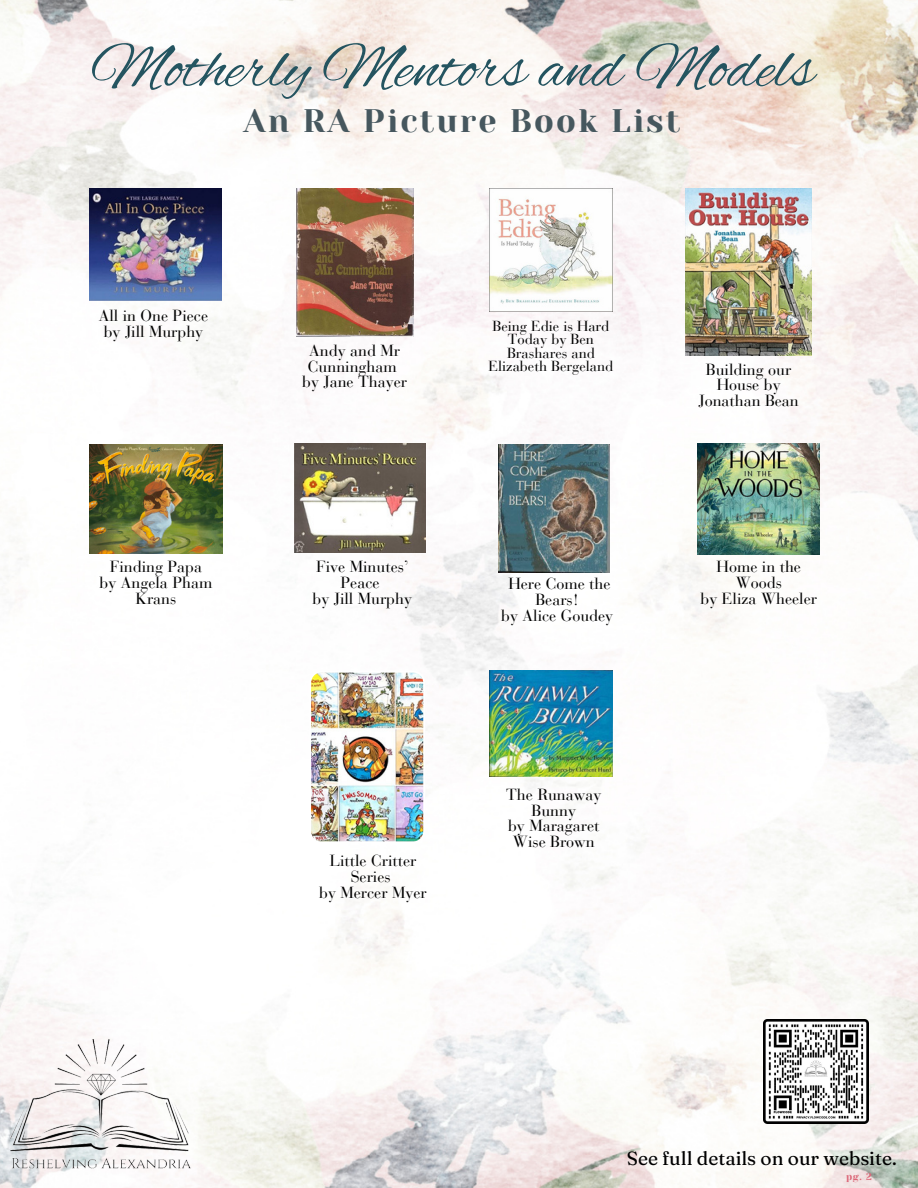
<style>
.page{position:relative;width:918px;height:1188px;background:#fff}
.page>*{position:absolute;margin:0;border:0;box-sizing:border-box;transform-origin:0 0}
.t1{font:65.1px "Alex Brush";color:#245460}
.t2{font:32.4px "Yeseva One";letter-spacing:.065em;color:#46575e}
.t3{font:19.05px "Fraunces 9 pt";color:#000}
.t4{font:16.05px/15.8px "Bauer Bodoni Pro";color:#000;text-align:center}
.t5{font:14.55px/13.5px "Bauer Bodoni Pro";color:#000;text-align:center}
.t6{font:9.9px "Yeseva One";color:#dc6778}
</style>
<div class="page">
<img style="left:0;top:0;width:918px;height:1188px">
<img style="left:0;top:1012px;width:201px;height:176px">
<img style="left:490px;top:189px;width:123px;height:122px">
<img style="left:309px;top:670px;width:116px;height:174px">
<img style="left:490px;top:670px;width:123px;height:106px">
<img style="left:686px;top:189px;width:126px;height:166px">
<img style="left:296px;top:189px;width:117px;height:147px">
<img style="left:764px;top:1019px;width:104px;height:105px">
<img style="left:697px;top:443px;width:123px;height:112px">
<img style="left:498px;top:445px;width:111px;height:128px">
<img style="left:90px;top:445px;width:132px;height:109px">
<img style="left:294px;top:444px;width:132px;height:109px">
<img style="left:90px;top:189px;width:131px;height:111px">
<p class="t1" style="left:91px;top:32px;width:725px">Motherly Mentors and Models</p>
<p class="t2" style="left:244px;top:103px;width:439px">An RA Picture Book List</p>
<p class="t4" style="left:99px;top:310px;width:111px">All in One Piece by Jill Murphy</p>
<p class="t4" style="left:110px;top:561px;width:94px">Finding Papa</p>
<p class="t4" style="left:99px;top:576px;width:114px">by Angela Pham<br>Krans</p>
<p class="t4" style="left:308px;top:344px;width:94px;text-align:left">Andy and Mr<br>Cunningham</p>
<p class="t4" style="left:302px;top:376px;width:106px">by Jane Thayer</p>
<p class="t5" style="left:489px;top:320px;width:126px">Being Edie is Hard<br>Today by Ben<br>Brashares and<br>Elizabeth Bergeland</p>
<p class="t4" style="left:316px;top:561px;width:94px">Five Minutes’<br>Peace</p>
<p class="t4" style="left:312px;top:592px;width:101px">by Jill Murphy</p>
<p class="t4" style="left:329px;top:854px;width:89px">Little Critter<br>Series</p>
<p class="t4" style="left:319px;top:886px;width:109px">by Mercer Myer</p>
<p class="t4" style="left:508px;top:578px;width:104px">Here Come the<br>Bears!</p>
<p class="t4" style="left:501px;top:609px;width:113px">by Alice Goudey</p>
<p class="t4" style="left:506px;top:788px;width:97px">The Runaway<br>Bunny</p>
<p class="t4" style="left:508px;top:820px;width:93px">by Maragaret<br>Wise Brown</p>
<p class="t4" style="left:698px;top:363px;width:102px">Building our<br>House by<br>Jonathan Bean</p>
<p class="t4" style="left:717px;top:561px;width:86px">Home in the<br>Woods</p>
<p class="t4" style="left:701px;top:592px;width:118px">by Eliza Wheeler</p>
<p class="t3" style="left:627px;top:1147px;width:271px">See full details on our website.</p>
<p class="t6" style="left:846px;top:1171px;width:27px">pg. 2</p>
</div>
